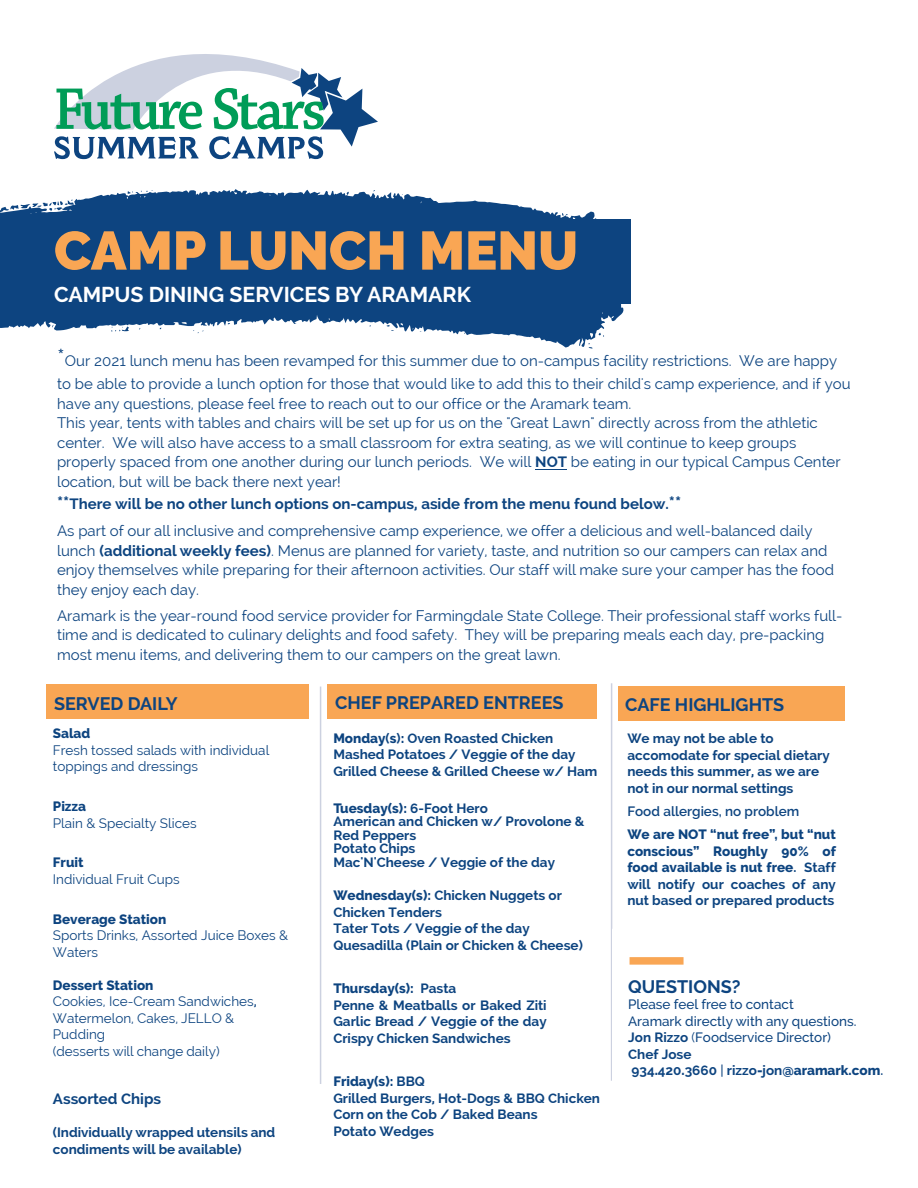
<style>
.page{position:relative;width:918px;height:1188px;background:#fff}
.page>*{position:absolute;margin:0;border:0;box-sizing:border-box;transform-origin:0 0}
.t1{font:900 54px "Raleway";color:#f9a654}
.t2{font:700 21.3px "Raleway";color:#fff}
.t3{font:700 18px "Raleway";color:#0d4480}
.t4{font:15px/19.5px "Raleway";color:#0d4480}
.t5{font:700 15px "Raleway";color:#0d4480}
.t6{font:700 13.5px/16.5px "Raleway";color:#0d4480}
.t7{font:13.5px/16.5px "Raleway";color:#0d4480}
.t8{font:500 13.5px/16.5px "Raleway";color:#0d4480}
.t9{font:800 13.5px/23px "Raleway";color:#0d4480}
.s1{font-size:24px}
.s2{font-weight:700}
.s3{font-weight:700;font-size:18px}
.s4{font-weight:800}
.s5{font-weight:600}
.s6{font-weight:400}
</style>
<div class="page">
<svg style="left:54px;top:54px;width:324px;height:105px"></svg>
<svg style="left:0;top:189px;width:624px;height:158px;fill:#0d4480"></svg>
<svg style="left:10px;top:200px;width:64px;height:11px"></svg>
<svg style="left:562px;top:213px;width:6px;height:3px"></svg>
<svg style="left:387px;top:325px;width:7px;height:6px"></svg>
<svg style="left:598px;top:333px;width:6px;height:4px"></svg>
<svg style="left:588px;top:343px;width:5px;height:6px"></svg>
<svg style="left:141px;top:191px;width:12px;height:1px"></svg>
<svg style="left:128px;top:191px;width:5px;height:3px"></svg>
<svg style="left:111px;top:326px;width:18px;height:6px"></svg>
<svg style="left:193px;top:330px;width:10px;height:3px"></svg>
<div style="left:54px;top:219px;width:577px;height:84px;background:#0d4480"></div>
<div style="left:327px;top:684px;width:270px;height:34px;background:#f9a654"></div>
<div style="left:46px;top:684px;width:263px;height:35px;background:#f9a654"></div>
<div style="left:618px;top:686px;width:227px;height:35px;background:#f9a654"></div>
<hr style="left:320px;top:687px;width:1px;height:397px;background:#ccd1e0">
<hr style="left:611px;top:683px;width:1px;height:398px;background:#ccd1e0">
<div style="left:630px;top:957px;width:54px;height:8px;background:#f9a654"></div>
<hr style="left:535px;top:469px;width:32px;height:1px;background:#0d4480">
<p class="t1" style="left:54px;top:219px;width:526px">CAMP LUNCH MENU</p>
<p class="t2" style="left:54px;top:282px;width:419px">CAMPUS DINING SERVICES BY ARAMARK</p>
<p class="t4" style="left:57px;top:350px;width:795px;line-height:22.8px"><span class="s1">*</span>Our 2021 lunch menu has been revamped for this summer due to on-campus facility restrictions. We are happy to be able to provide a lunch option for those that would like to add this to their child's camp experience, and if you</p>
<p class="t4" style="left:57px;top:393px;width:785px">have any questions, please feel free to reach out to our office or the Aramark team.<br>This year, tents with tables and chairs will be set up for us on the "Great Lawn" directly across from the athletic center. We will also have access to a small classroom for extra seating, as we will continue to keep groups properly spaced from one another during our lunch periods. We will <span class="s2">NOT</span> be eating in our typical Campus Center location, but will be back there next year!</p>
<p class="t4" style="left:57px;top:490px;width:757px;line-height:27.3px"><span class="s3">**</span><span class="s2">There will be no other lunch options on-campus, aside from the menu found below.</span><span class="s3">**<br></span>As part of our all inclusive and comprehensive camp experience, we offer a delicious and well-balanced daily</p>
<p class="t4" style="left:57px;top:541px;width:779px">lunch <span class="s2">(additiona</span><span class="s2">l</span> <span class="s2">week</span><span class="s2">ly fees</span><span class="s2">)</span>. Menus are planned for variety, taste, and nutrition so our campers can relax and enjoy themselves while preparing for their afternoon activities. Our staff will make sure your camper has the food they enjoy each day.</p>
<p class="t4" style="left:57px;top:606px;width:787px">Aramark is the year-round food service provider for Farmingdale State College. Their professional staff works full&shy;time and is dedicated to culinary delights and food safety. They will be preparing meals each day, pre-packing most menu items, and delivering them to our campers on the great lawn.</p>
<p class="t3" style="left:335px;top:692px;width:230px">CHEF PREPARED ENTREES</p>
<p class="t6" style="left:333px;top:730px;width:266px"><span class="s4">Monday</span>(<span class="s4">s</span>)<span class="s4">:</span> Oven Roasted Chicken<br>Mashed Potatoes / Veggie of the day<br>Grilled Cheese &amp; Grilled Cheese w/ Ham</p>
<p class="t6" style="left:333px;top:801px;width:253px;line-height:13.5px"><span class="s4">Tuesday(s):</span> 6-Foot Hero<br>American and Chicken w/ Provolone &amp;<br>Red Peppers<br>Potato Chips<br>Mac'N'Cheese / Veggie of the day</p>
<p class="t6" style="left:333px;top:887px;width:251px"><span class="s4">Wednesday(s):</span> Chicken Nuggets or<br>Chicken Tenders<br>Tater Tots / Veggie of the day<br>Quesadilla (Plain or Chicken &amp; Cheese)</p>
<p class="t6" style="left:333px;top:980px;width:215px"><span class="s4">Thursday(s):</span> Pasta<br>Penne &amp; Meatballs or Baked Ziti<br>Garlic Bread / Veggie of the day<br>Crispy Chicken Sandwiches</p>
<p class="t6" style="left:333px;top:1073px;width:268px"><span class="s4">Friday(s):</span> BBQ<br>Grilled Burgers, Hot-Dogs &amp; BBQ Chicken<br>Corn on the Cob / Baked Beans<br>Potato Wedges</p>
<p class="t3" style="left:54px;top:693px;width:125px">SERVED DAILY</p>
<p class="t3" style="left:625px;top:694px;width:161px">CAFE HIGHLIGHTS</p>
<p class="t6" style="left:627px;top:730px;width:204px">We may not be able to accomodate for special dietary needs this summer, as we are not in our normal settings</p>
<p class="t9" style="left:627px;top:800px;width:210px"><span class="s5">Food allergies, no problem<br></span>We are NOT “nut free”, but “nut</p>
<p class="t6" style="left:627px;top:843px;width:210px;text-align:justify"><span class="s4">conscious” Roughly 90% of food available is nut free</span>. Staff will notify our coaches of any nut based or prepared products</p>
<p class="t7" style="left:53px;top:725px;width:218px"><span class="s4">Salad<br></span>Fresh tossed salads with individual toppings and dressings</p>
<p class="t7" style="left:53px;top:798px;width:145px"><span class="s4">Pizza<br></span>Plain &amp; Specialty Slices</p>
<p class="t7" style="left:53px;top:854px;width:128px"><span class="s4">Fruit<br></span>Individual Fruit Cups</p>
<p class="t7" style="left:53px;top:911px;width:237px"><span class="s4">Beverage Station<br></span>Sports Drinks, Assorted Juice Boxes &amp;<br>Waters</p>
<p class="t7" style="left:53px;top:977px;width:205px"><span class="s4">Dessert Station<br></span>Cookies, Ice-Cream Sandwiches<span class="s5">,<br></span>Watermelon, Cakes, JELLO &amp;<br>Pudding<br>(desserts will change daily)</p>
<p class="t5" style="left:53px;top:1090px;width:110px">Assorted Chips</p>
<p class="t6" style="left:53px;top:1124px;width:224px">(Individually wrapped utensils and condiments will be available)</p>
<p class="t3" style="left:628px;top:976px;width:114px">QUESTIONS?</p>
<p class="t8" style="left:628px;top:996px;width:257px">Please feel free to contact<br>Aramark directly with any questions.<br><span class="s2">Jon Rizzo</span> <span class="s6">(</span>Foodservice Director)<br><span class="s2">Chef Jose<br>934</span><span class="s4">.</span><span class="s2">420</span><span class="s4">.</span><span class="s2">3660</span> | <span class="s2">rizzo</span><span class="s4">-</span><span class="s2">jon</span><span class="s4">@aramark.com</span><span class="s5">.</span></p>
</div>
